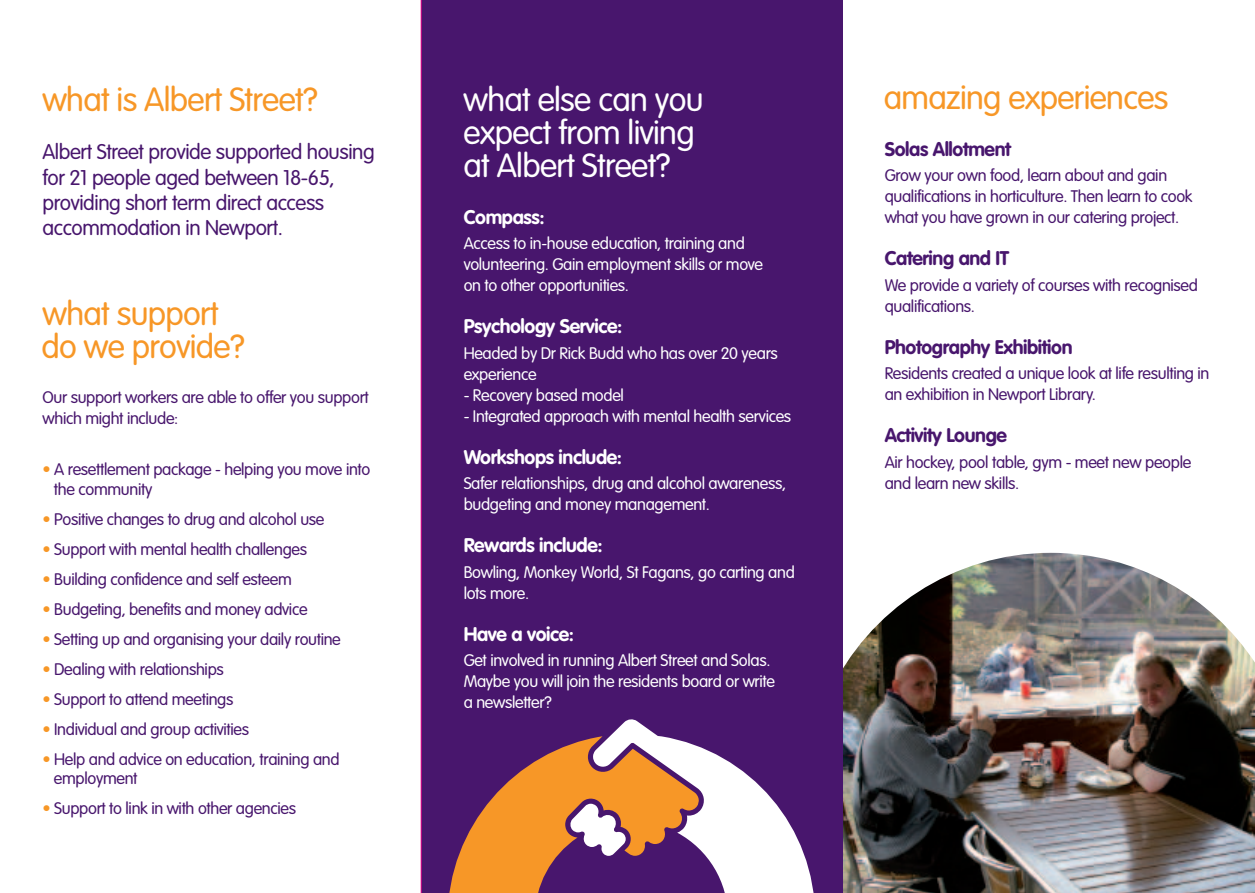
<style>
.page{position:relative;width:1255px;height:893px;background:#fff}
.page>*{position:absolute;margin:0;border:0;box-sizing:border-box;transform-origin:0 0}
.t1{font:300 33px/33px "VAG Rounded";letter-spacing:-.02em;color:#f79727}
.t2{font:300 33px/33px "VAG Rounded";letter-spacing:-.02em;color:#fff}
.t3{font:300 21px/25.5px "VAG Rounded";letter-spacing:-.02em;color:#48166d}
.t4{font:700 19.5px "VAG Rounded";letter-spacing:-.02em;color:#fff}
.t5{font:700 19.5px "VAG Rounded";letter-spacing:-.02em;color:#48166d}
.t6{font:300 16.5px/21px "VAG Rounded";letter-spacing:-.02em;color:#48166d}
.t7{font:300 16.5px/21px "VAG Rounded";letter-spacing:-.02em;color:#fff}
.s1{color:#f79727}
</style>
<div class="page">
<img style="left:842px;top:553px;width:412px;height:340px">
<div style="left:421px;top:0;width:421px;height:893px;background:#48166d"></div>
<svg style="left:610px;top:719px;width:204px;height:174px;fill:#fff"></svg>
<svg style="left:449px;top:736px;width:261px;height:157px"></svg>
<hr style="left:421px;top:0;width:1px;height:893px;background:#ed028c">
<h1 class="t1" style="left:42px;top:84px;width:277px">what is Albert Street?</h1>
<h1 class="t1" style="left:883px;top:82px;width:286px">amazing experiences</h1>
<h1 class="t2" style="left:463px;top:84px;width:241px">what else can you expect from living at Albert Street?</h1>
<p class="t5" style="left:884px;top:137px;width:128px">Solas Allotment</p>
<p class="t6" style="left:884px;top:166px;width:309px">Grow your own food, learn about and gain qualifications in horticulture. Then learn to cook what you have grown in our catering project.</p>
<p class="t5" style="left:884px;top:247px;width:126px">Catering and IT</p>
<p class="t6" style="left:884px;top:275px;width:315px">We provide a variety of courses with recognised qualifications.</p>
<p class="t5" style="left:884px;top:335px;width:189px">Photography Exhibition</p>
<p class="t6" style="left:884px;top:364px;width:326px">Residents created a unique look at life resulting in an exhibition in Newport Library.</p>
<p class="t5" style="left:884px;top:424px;width:124px">Activity Lounge</p>
<p class="t6" style="left:884px;top:452px;width:308px">Air hockey, pool table, gym - meet new people and learn new skills.</p>
<p class="t3" style="left:43px;top:140px;width:334px">Albert Street provide supported housing for 21 people aged between 18-65, providing short term direct access accommodation in Newport.</p>
<p class="t4" style="left:463px;top:206px;width:82px">Compass:</p>
<p class="t7" style="left:463px;top:234px;width:301px">Access to in-house education, training and volunteering. Gain employment skills or move on to other opportunities.</p>
<p class="t4" style="left:463px;top:315px;width:160px">Psychology Service:</p>
<p class="t7" style="left:463px;top:343px;width:316px">Headed by Dr Rick Budd who has over 20 years experience</p>
<p class="t7" style="left:463px;top:385px;width:162px">- Recovery based model</p>
<p class="t7" style="left:463px;top:406px;width:329px">- Integrated approach with mental health services</p>
<p class="t4" style="left:463px;top:446px;width:160px">Workshops include:</p>
<p class="t7" style="left:463px;top:474px;width:324px">Safer relationships, drug and alcohol awareness, budgeting and money management.</p>
<p class="t4" style="left:463px;top:534px;width:140px">Rewards include:</p>
<p class="t7" style="left:463px;top:562px;width:332px">Bowling, Monkey World, St Fagans, go carting and lots more.</p>
<p class="t4" style="left:463px;top:623px;width:112px">Have a voice:</p>
<p class="t7" style="left:463px;top:651px;width:313px">Get involved in running Albert Street and Solas.<br>Maybe you will join the residents board or write a newsletter?</p>
<h1 class="t1" style="left:41px;top:298px;width:205px">what support do we provide?</h1>
<p class="t6" style="left:43px;top:388px;width:328px">Our support workers are able to offer you support which might include:</p>
<p class="t6" style="left:54px;top:460px;width:318px;line-height:19.5px;text-indent:-11px"><span class="s1">•</span> A resettlement package - helping you move into the community</p>
<p class="t6" style="left:43px;top:509px;width:283px"><span class="s1">•</span> Positive changes to drug and alcohol use</p>
<p class="t6" style="left:43px;top:539px;width:266px"><span class="s1">•</span> Support with mental health challenges</p>
<p class="t6" style="left:43px;top:569px;width:251px"><span class="s1">•</span> Building confidence and self esteem</p>
<p class="t6" style="left:43px;top:599px;width:266px"><span class="s1">•</span> Budgeting, benefits and money advice</p>
<p class="t6" style="left:43px;top:629px;width:300px"><span class="s1">•</span> Setting up and organising your daily routine</p>
<p class="t6" style="left:43px;top:659px;width:183px"><span class="s1">•</span> Dealing with relationships</p>
<p class="t6" style="left:43px;top:689px;width:192px"><span class="s1">•</span> Support to attend meetings</p>
<p class="t6" style="left:43px;top:719px;width:208px"><span class="s1">•</span> Individual and group activities</p>
<p class="t6" style="left:54px;top:750px;width:287px;line-height:19.5px;text-indent:-11px"><span class="s1">•</span> Help and advice on education, training and employment</p>
<p class="t6" style="left:43px;top:799px;width:255px"><span class="s1">•</span> Support to link in with other agencies</p>
</div>
